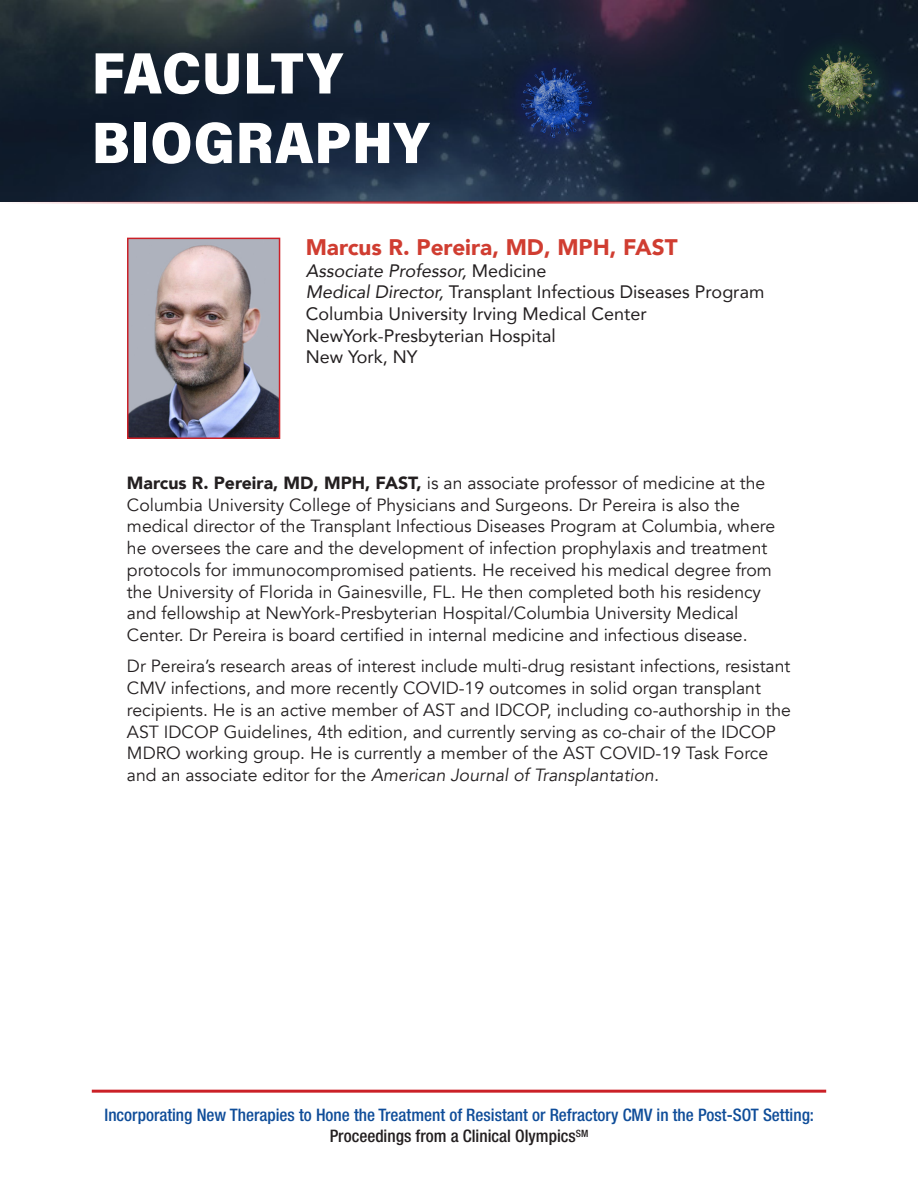
<style>
.page{position:relative;width:918px;height:1188px;background:#fff}
.page>*{position:absolute;margin:0;border:0;box-sizing:border-box;transform-origin:0 0}
.t1{font:58.8px/69.6px "Acumin Variable Concept";letter-spacing:.015em;color:#fff}
.Roboto_Light_BODY{font:900 22.5px "Avenir";color:#d03d31}
.Roboto_Light_BODY-2{font:18px "Avenir";color:#231f20}
.Roboto_Light_BODY-3{font:italic 18px "Avenir";color:#231f20}
.Roboto_Light_BODY-4{font:17.7px/21.8px "Avenir";color:#231f20}
.t2{font:500 condensed 17.25px/21px "Helvetica Neue LT Std";color:#0f4d99;text-align:center}
.s1{font-style:normal}
.s2{font-style:italic}
.s3{font-weight:900}
.s4{color:#231f20}
</style>
<div class="page">
<img style="left:0;top:1px;width:918px;height:200px">
<hr style="left:92px;top:1090px;width:734px;height:3px;background:#cb2027">
<hr style="left:0;top:201px;width:918px;height:3px;background:#cb2027">
<img style="left:789px;top:35px;width:108px;height:97px">
<img style="left:500px;top:49px;width:116px;height:105px">
<img style="left:130px;top:241px;width:147px;height:195px">
<div style="left:127px;top:238px;width:153px;height:201px;border:2px solid #cb2027"></div>
<h1 class="t1" style="left:92px;top:36px;width:339px">FACULTY<br>BIOGRAPHY</h1>
<p class="Roboto_Light_BODY" style="left:306px;top:228px;width:374px">Marcus R. Pereira, MD, MPH, FAST</p>
<p class="Roboto_Light_BODY-3" style="left:306px;top:260px;width:242px">Associate Professor, <span class="s1">Medicine</span></p>
<p class="Roboto_Light_BODY-2" style="left:306px;top:278px;width:460px"><span class="s2">Medical Director,</span> Transplant Infectious Diseases Program</p>
<p class="Roboto_Light_BODY-2" style="left:306px;top:299px;width:343px">Columbia University Irving Medical Center</p>
<p class="Roboto_Light_BODY-2" style="left:306px;top:321px;width:252px">NewYork-Presbyterian Hospital</p>
<p class="Roboto_Light_BODY-2" style="left:306px;top:343px;width:113px">New York, NY</p>
<p class="Roboto_Light_BODY-4" style="left:127px;top:472px;width:650px"><span class="s3">Marcus R. Pereira, MD, MPH, FAST,</span> is an associate professor of medicine at the Columbia University College of Physicians and Surgeons. Dr Pereira is also the medical director of the Transplant Infectious Diseases Program at Columbia, where he oversees the care and the development of infection prophylaxis and treatment protocols for immunocompromised patients. He received his medical degree from the University of Florida in Gainesville, FL. He then completed both his residency and fellowship at NewYork-Presbyterian Hospital/Columbia University Medical Center. Dr Pereira is board certified in internal medicine and infectious disease.</p>
<p class="Roboto_Light_BODY-4" style="left:127px;top:656px;width:666px">Dr Pereira’s research areas of interest include multi-drug resistant infections, resistant CMV infections, and more recently COVID-19 outcomes in solid organ transplant recipients. He is an active member of AST and IDCOP, including co-authorship in the AST IDCOP Guidelines, 4th edition, and currently serving as co-chair of the IDCOP MDRO working group. He is currently a member of the AST COVID-19 Task Force and an associate editor for the <span class="s2">American Journal of Transplantation.</span></p>
<p class="t2" style="left:105px;top:1105px;width:711px">Incorporating New Therapies to Hone the Treatment of Resistant or Refractory CMV in the Post-SOT Setting:<br><span class="s4">Proceedings from a Clinical Olympics</span><sup>SM</sup></p>
</div>
